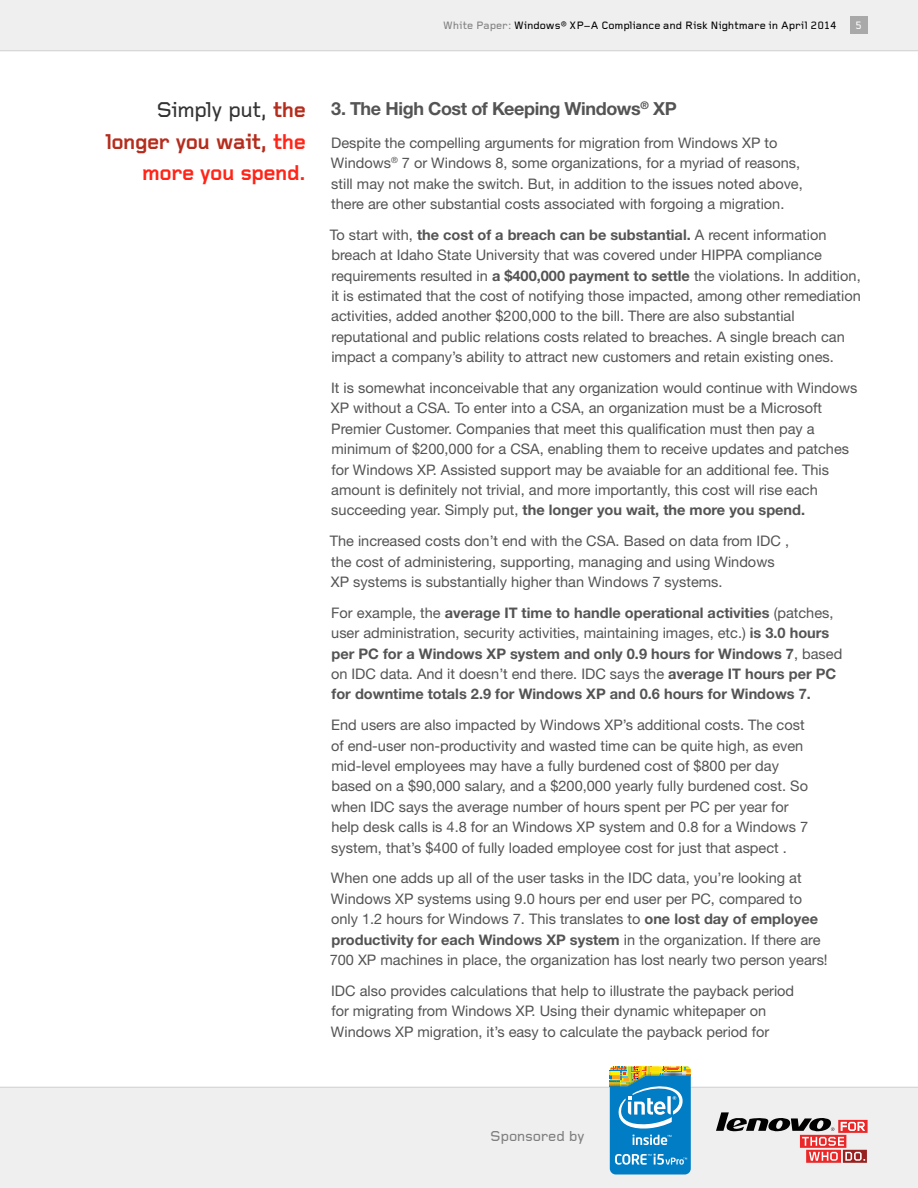
<style>
.page{position:relative;width:918px;height:1188px;background:#fff}
.page>*{position:absolute;margin:0;border:0;box-sizing:border-box;transform-origin:0 0}
.t1{font:700 22.2px/31.2px "Lenovo Do";letter-spacing:-.04em;color:#b52c1c;text-align:right}
.t2{font:700 18px "Helvetica Neue";letter-spacing:-.02em;color:#545454}
.t3{font:500 15px "Lenovo Do";letter-spacing:-.015em;color:#808080}
.t4{font:14.55px/20.4px "Helvetica Neue";color:#545454}
.t5{font:700 14.55px/20.4px "Helvetica Neue";color:#545454}
.t6{font:500 11.1px "Lenovo Do";letter-spacing:-.01em;color:#000}
.t7{font:500 11.1px "Lenovo Do";color:#fff}
.s1{color:#808080}
.s2{font-weight:500;color:#343434}
.s3{color:#ff2417}
.s4{font-weight:700}
.s5{font-weight:400}
</style>
<div class="page">
<div style="left:0;top:1087px;width:918px;height:101px;background:#efefef"></div>
<div style="left:0;top:0;width:918px;height:50px;background:#efefef"></div>
<div style="left:850px;top:16px;width:18px;height:18px;background:#a9a9a9"></div>
<hr style="left:0;top:50px;width:918px;height:1px;background:#cfd0cf">
<hr style="left:0;top:1087px;width:918px;height:1px;background:#cfd0cf">
<svg style="left:610px;top:1066px;width:81px;height:108px;background:#3d96bd"></svg>
<svg style="left:716px;top:1112px;width:152px;height:51px"></svg>
<p class="t6" style="left:443px;top:18px;width:395px"><span class="s1">White Paper:</span> Windows® XP–A Compliance and Risk Nightmare in April 2014</p>
<p class="t7" style="left:855px;top:18px;width:8px">5</p>
<h1 class="t1" style="left:106px;top:94px;width:202px"><span class="s2">Simply put,</span> the longer you wait, <span class="s3">the more you spend.</span></h1>
<p class="t2" style="left:331px;top:97px;width:347px">3. The High Cost of Keeping Windows<sup>®</sup> XP</p>
<p class="t4" style="left:331px;top:132px;width:473px">Despite the compelling arguments for migration from Windows XP to Windows<sup>®</sup> 7 or Windows 8, some organizations, for a myriad of reasons, still may not make the switch. But, in addition to the issues noted above, there are other substantial costs associated with forgoing a migration.</p>
<p class="t4" style="left:330px;top:224px;width:533px">To start with, <span class="s4">the cost of a breach can be substantial.</span> A recent information breach at Idaho State University that was covered under HIPPA compliance requirements resulted in <span class="s4">a $400,000 payment to settle</span> the violations. In addition, it is estimated that the cost of notifying those impacted, among other remediation activities, added another $200,000 to the bill. There are also substantial reputational and public relations costs related to breaches. A single breach can impact a company’s ability to attract new customers and retain existing ones.</p>
<p class="t4" style="left:331px;top:377px;width:528px">It is somewhat inconceivable that any organization would continue with Windows XP without a CSA. To enter into a CSA, an organization must be a Microsoft Premier Customer. Companies that meet this qualification must then pay a minimum of $200,000 for a CSA, enabling them to receive updates and patches for Windows XP. Assisted support may be avaiable for an additional fee. This amount is definitely not trivial, and more importantly, this cost will rise each succeeding year. Simply put, <span class="s4">the longer you wait, the more you spend.</span></p>
<p class="t4" style="left:330px;top:531px;width:461px">The increased costs don’t end with the CSA. Based on data from IDC , the cost of administering, supporting, managing and using Windows<br>XP systems is substantially higher than Windows 7 systems.</p>
<p class="t5" style="left:331px;top:602px;width:513px"><span class="s5">For example, the</span> average IT time to handle operational activities <span class="s5">(patches, user administration, security activities, maintaining images, etc.)</span> is 3.0 hours per PC for a Windows XP system and only 0.9 hours for Windows 7<span class="s5">, based on IDC data. And it doesn’t end there. IDC says the</span> average IT hours per PC for downtime totals 2.9 for Windows XP and 0.6 hours for Windows 7.</p>
<p class="t4" style="left:331px;top:715px;width:479px">End users are also impacted by Windows XP’s additional costs. The cost of end-user non-productivity and wasted time can be quite high, as even mid-level employees may have a fully burdened cost of $800 per day based on a $90,000 salary, and a $200,000 yearly fully burdened cost. So when IDC says the average number of hours spent per PC per year for help desk calls is 4.8 for an Windows XP system and 0.8 for a Windows 7 system, that’s $400 of fully loaded employee cost for just that aspect .</p>
<p class="t4" style="left:330px;top:868px;width:499px">When one adds up all of the user tasks in the IDC data, you’re looking at Windows XP systems using 9.0 hours per end user per PC, compared to only 1.2 hours for Windows 7. This translates to <span class="s4">one lost day of employee productivity for each Windows XP system</span> in the organization. If there are 700 XP machines in place, the organization has lost nearly two person years!</p>
<p class="t4" style="left:331px;top:980px;width:465px">IDC also provides calculations that help to illustrate the payback period for migrating from Windows XP. Using their dynamic whitepaper on<br>Windows XP migration, it’s easy to calculate the payback period for</p>
<p class="t3" style="left:490px;top:1126px;width:96px">Sponsored by</p>
</div>
